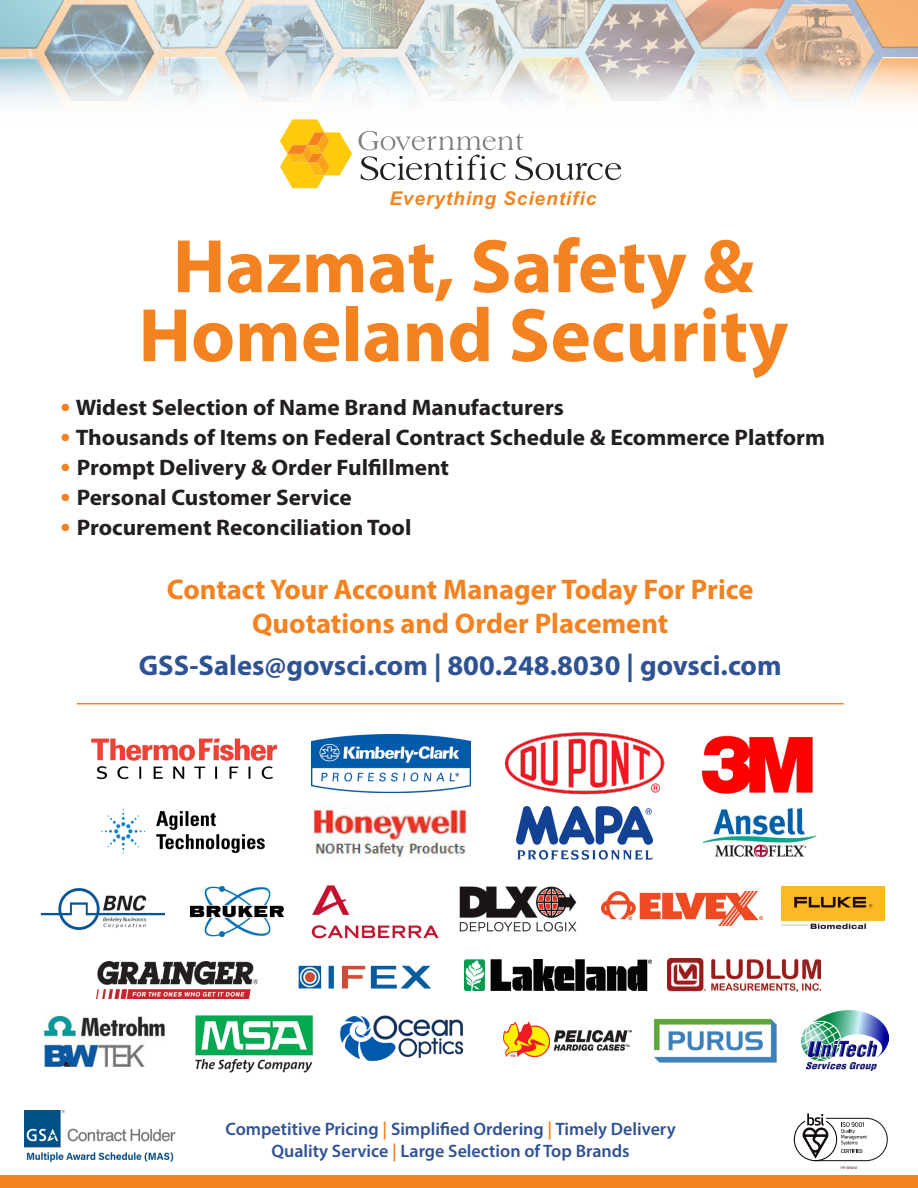
<style>
.page{position:relative;width:918px;height:1188px;background:#fff}
.page>*{position:absolute;margin:0;border:0;box-sizing:border-box;transform-origin:0 0}
.t1{font:700 76.5px/69px "Myriad Pro";color:#f58220;text-align:center}
.t2{font:700 28.5px/34.2px "Myriad Pro";color:#f58220;text-align:center}
.t3{font:700 28.5px "Myriad Pro";color:#2f5293}
.t4{font:700 22.5px "Myriad Pro";color:#231f20}
.t5{font:italic 700 18.9px "Arial";letter-spacing:.05em;color:#f28421}
.t6{font:600 18px "Myriad Pro";color:#2f5293}
.t7{font:3.3px "Tahoma";color:#231f20}
.s1{color:#f58220}
</style>
<div class="page">
<div style="left:0;top:1175px;width:918px;height:13px;background:#f58220"></div>
<img style="left:91px;top:738px;width:186px;height:42px">
<img style="left:311px;top:734px;width:160px;height:59px">
<img style="left:505px;top:733px;width:159px;height:62px">
<img style="left:701px;top:735px;width:112px;height:59px">
<img style="left:101px;top:809px;width:164px;height:45px">
<img style="left:311px;top:807px;width:157px;height:51px">
<img style="left:517px;top:807px;width:136px;height:52px">
<img style="left:703px;top:808px;width:113px;height:49px">
<img style="left:40px;top:888px;width:125px;height:42px">
<img style="left:190px;top:886px;width:94px;height:50px">
<img style="left:311px;top:885px;width:127px;height:53px">
<img style="left:460px;top:886px;width:116px;height:45px">
<img style="left:602px;top:892px;width:161px;height:34px">
<img style="left:781px;top:886px;width:103px;height:42px">
<img style="left:96px;top:961px;width:161px;height:37px">
<img style="left:298px;top:965px;width:134px;height:24px">
<img style="left:465px;top:960px;width:187px;height:31px">
<img style="left:668px;top:959px;width:153px;height:33px">
<img style="left:42px;top:1015px;width:123px;height:53px">
<img style="left:195px;top:1015px;width:118px;height:58px">
<img style="left:340px;top:1015px;width:124px;height:47px">
<img style="left:503px;top:1021px;width:129px;height:35px">
<img style="left:653px;top:1018px;width:124px;height:45px">
<img style="left:801px;top:1010px;width:88px;height:61px">
<img style="left:0;top:0;width:918px;height:61px">
<svg style="left:0;top:61px;width:918px;height:44px"></svg>
<svg style="left:280px;top:119px;width:72px;height:69px"></svg>
<svg style="left:359px;top:131px;width:262px;height:49px"></svg>
<hr style="left:77px;top:703px;width:767px;height:1px;background:#f58220">
<img style="left:24px;top:1111px;width:152px;height:51px">
<svg style="left:794px;top:1113px;width:94px;height:48px"></svg>
<p class="t5" style="left:389px;top:186px;width:208px">Everything Scientific</p>
<p class="t1" style="left:139px;top:229px;width:651px">Hazmat, Safety &amp;<br>Homeland Security</p>
<p class="t4" style="left:63px;top:393px;width:502px"><span class="s1">.</span> Widest Selection of Name Brand Manufacturers</p>
<p class="t4" style="left:63px;top:423px;width:763px"><span class="s1">.</span> Thousands of Items on Federal Contract Schedule &amp; Ecommerce Platform</p>
<p class="t4" style="left:63px;top:453px;width:387px"><span class="s1">.</span> Prompt Delivery &amp; Order Fulfillment</p>
<p class="t4" style="left:63px;top:483px;width:290px"><span class="s1">.</span> Personal Customer Service</p>
<p class="t4" style="left:63px;top:513px;width:350px"><span class="s1">.</span> Procurement Reconciliation Tool</p>
<p class="t2" style="left:167px;top:571px;width:588px">Contact Your Account Manager Today For Price<br>Quotations and Order Placement</p>
<p class="t3" style="left:139px;top:647px;width:644px">GSS-Sales@govsci.com | 800.248.8030 | govsci.com</p>
<p class="t6" style="left:225px;top:1118px;width:452px">Competitive Pricing <span class="s1">|</span> Simplified Ordering <span class="s1">|</span> Timely Delivery</p>
<p class="t6" style="left:271px;top:1139px;width:360px">Quality Service <span class="s1">|</span> Large Selection of Top Brands</p>
<p class="t7" style="left:841px;top:1166px;width:18px">FM 569242</p>
</div>
